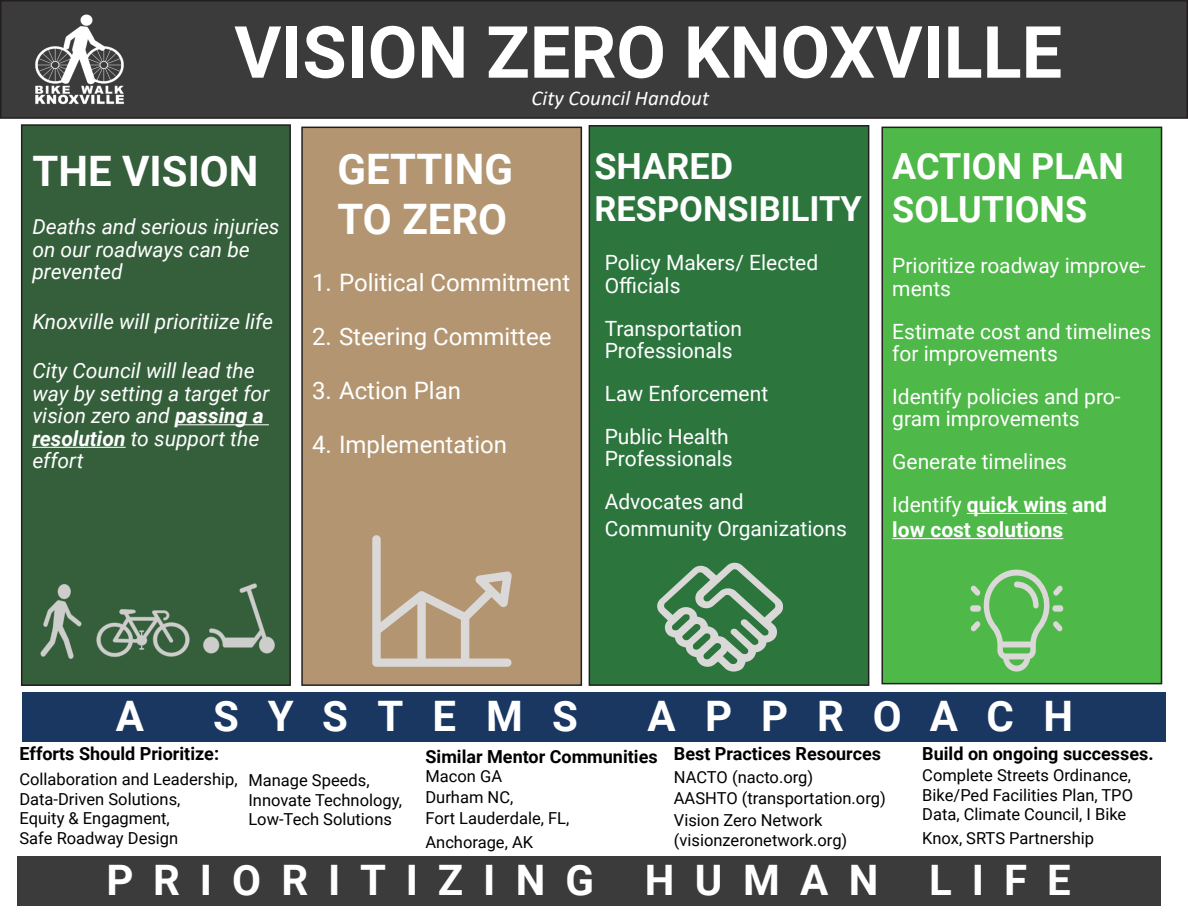
<style>
.page{position:relative;width:1188px;height:918px;background:#fff}
.page>*{position:absolute;margin:0;border:0;box-sizing:border-box;transform-origin:0 0}
.t1{font:700 72px "Roboto";color:#fff}
.t2{font:700 42px/50.4px "Roboto";color:#fff}
.t3{font:700 42px "Roboto";letter-spacing:.475em;color:#fff}
.t4{font:700 42px "Roboto";letter-spacing:.685em;color:#fff}
.t5{font:700 42px "Roboto";letter-spacing:.695em;color:#fff}
.t6{font:700 36px/43.2px "Roboto";color:#fff}
.t7{font:700 34.5px "Roboto";color:#fff}
.t8{font:24px "Roboto";color:#fff}
.t9{font:21px/22.5px "Roboto";color:#fff}
.t10{font:italic 21px/22.5px "Roboto";color:#fff}
.t11{font:italic 21px "Calibri";color:#fff}
.t12{font:700 21px "Roboto";color:#fff}
.t13{font:700 18px "Roboto";color:#000}
.t14{font:16.5px/19.5px "Roboto";color:#000}
.s1{font-weight:700}
</style>
<div class="page">
<div style="left:22px;top:125px;width:268px;height:560px;background:#355f3b"></div>
<div style="left:21px;top:124px;width:270px;height:562px;border:2px solid #231f20"></div>
<div style="left:1px;top:1px;width:1186px;height:117px;background:#3a3b3a"></div>
<div style="left:0;top:0;width:1188px;height:119px;border:2px solid #231f20"></div>
<hr style="left:175px;top:424px;width:94px;height:1px;background:#fff">
<hr style="left:32px;top:447px;width:94px;height:1px;background:#fff">
<img style="left:35px;top:14px;width:89px;height:91px">
<div style="left:302px;top:127px;width:279px;height:558px;background:#b39671"></div>
<div style="left:301px;top:127px;width:281px;height:559px;border:2px solid #231f20"></div>
<div style="left:589px;top:126px;width:280px;height:559px;background:#2c763e"></div>
<div style="left:589px;top:125px;width:280px;height:561px;border:2px solid #231f20"></div>
<div style="left:882px;top:127px;width:280px;height:557px;background:#4eb848"></div>
<div style="left:881px;top:127px;width:281px;height:557px;border:2px solid #231f20"></div>
<hr style="left:967px;top:513px;width:100px;height:1px;background:#fff">
<hr style="left:892px;top:538px;width:171px;height:1px;background:#fff">
<div style="left:22px;top:692px;width:1144px;height:50px;background:#1a3762"></div>
<div style="left:17px;top:856px;width:1144px;height:50px;background:#3a3b3a"></div>
<img style="left:96px;top:609px;width:93px;height:48px">
<img style="left:40px;top:584px;width:42px;height:75px">
<img style="left:203px;top:583px;width:72px;height:71px">
<svg style="left:657px;top:563px;width:126px;height:108px"></svg>
<svg style="left:372px;top:535px;width:140px;height:131px"></svg>
<svg style="left:971px;top:570px;width:92px;height:101px"></svg>
<h1 class="t1" style="left:234px;top:2px;width:829px">VISION ZERO KNOXVILLE</h1>
<p class="t11" style="left:532px;top:84px;width:179px">City Council Handout</p>
<h2 class="t2" style="left:32px;top:144px;width:228px">THE VISION</h2>
<p class="t10" style="left:32px;top:215px;width:249px">Deaths and serious injuries on our roadways can be prevented</p>
<p class="t10" style="left:32px;top:309px;width:242px">Knoxville will prioritiize life</p>
<p class="t10" style="left:32px;top:359px;width:239px">City Council will lead the way by setting a target for vision zero and <span class="s1">passing a resolution</span> to support the effort</p>
<h2 class="t2" style="left:338px;top:142px;width:177px">GETTING<br>TO ZERO</h2>
<h3 class="t8" style="left:312px;top:266px;width:260px">1. Political Commitment</h3>
<h3 class="t8" style="left:312px;top:320px;width:241px">2. Steering Committee</h3>
<h3 class="t8" style="left:312px;top:374px;width:151px">3. Action Plan</h3>
<h3 class="t8" style="left:312px;top:428px;width:197px">4. Implementation</h3>
<h3 class="t6" style="left:594px;top:144px;width:140px">SHARED</h3>
<h3 class="t7" style="left:594px;top:184px;width:269px">RESPONSIBILITY</h3>
<p class="t9" style="left:605px;top:251px;width:215px">Policy Makers/ Elected<br>Officials</p>
<p class="t9" style="left:605px;top:316px;width:139px">Transportation<br>Professionals</p>
<p class="t9" style="left:605px;top:371px;width:165px;line-height:42.8px">Law Enforcement<br>Public Health</p>
<p class="t9" style="left:605px;top:437px;width:140px;line-height:42.8px">Professionals<br>Advocates and</p>
<p class="t9" style="left:605px;top:516px;width:244px">Community Organizations</p>
<h3 class="t6" style="left:892px;top:144px;width:233px">ACTION PLAN<br>SOLUTIONS</h3>
<p class="t9" style="left:892px;top:254px;width:255px">Prioritize roadway improve&shy;ments</p>
<p class="t9" style="left:892px;top:319px;width:260px">Estimate cost and timelines for improvements</p>
<p class="t9" style="left:892px;top:384px;width:230px">Identify policies and pro&shy;gram improvements</p>
<p class="t9" style="left:892px;top:440px;width:216px;line-height:42.8px">Generate timelines<br>Identify <span class="s1">quick wins and</span></p>
<p class="t12" style="left:892px;top:515px;width:173px">low cost solutions</p>
<h2 class="t3" style="left:116px;top:687px;width:30px">A</h2>
<h2 class="t5" style="left:213px;top:687px;width:366px">SYSTEMS</h2>
<h2 class="t4" style="left:647px;top:687px;width:427px">APPROACH</h2>
<p class="t13" style="left:19px;top:741px;width:201px">Efforts Should Prioritize:</p>
<p class="t14" style="left:19px;top:769px;width:220px">Collaboration and Leadership,<br>Data-Driven Solutions,<br>Equity &amp; Engagment,<br>Safe Roadway Design</p>
<p class="t14" style="left:248px;top:770px;width:155px">Manage Speeds,<br>Innovate Technology,<br>Low-Tech Solutions</p>
<p class="t13" style="left:425px;top:744px;width:234px">Similar Mentor Communities</p>
<p class="t14" style="left:425px;top:765px;width:145px;line-height:20.9px">Macon GA<br>Durham NC,<br>Fort Lauderdale, FL,</p>
<p class="t14" style="left:425px;top:831px;width:109px">Anchorage, AK</p>
<p class="t13" style="left:674px;top:741px;width:209px">Best Practices Resources</p>
<p class="t14" style="left:674px;top:766px;width:213px;line-height:21.6px">NACTO (nacto.org)<br>AASHTO (transportation.org)<br>Vision Zero Network</p>
<p class="t14" style="left:674px;top:829px;width:175px">(visionzeronetwork.org)</p>
<p class="t13" style="left:922px;top:741px;width:233px">Build on ongoing successes.</p>
<p class="t14" style="left:922px;top:765px;width:212px;text-align:justify">Complete Streets Ordinance, Bike/Ped Facilities Plan, TPO Data, Climate Council, I Bike</p>
<p class="t14" style="left:922px;top:828px;width:173px">Knox, SRTS Partnership</p>
<h2 class="t3" style="left:106px;top:851px;width:966px">PRIORITIZING HUMAN LIFE</h2>
</div>
